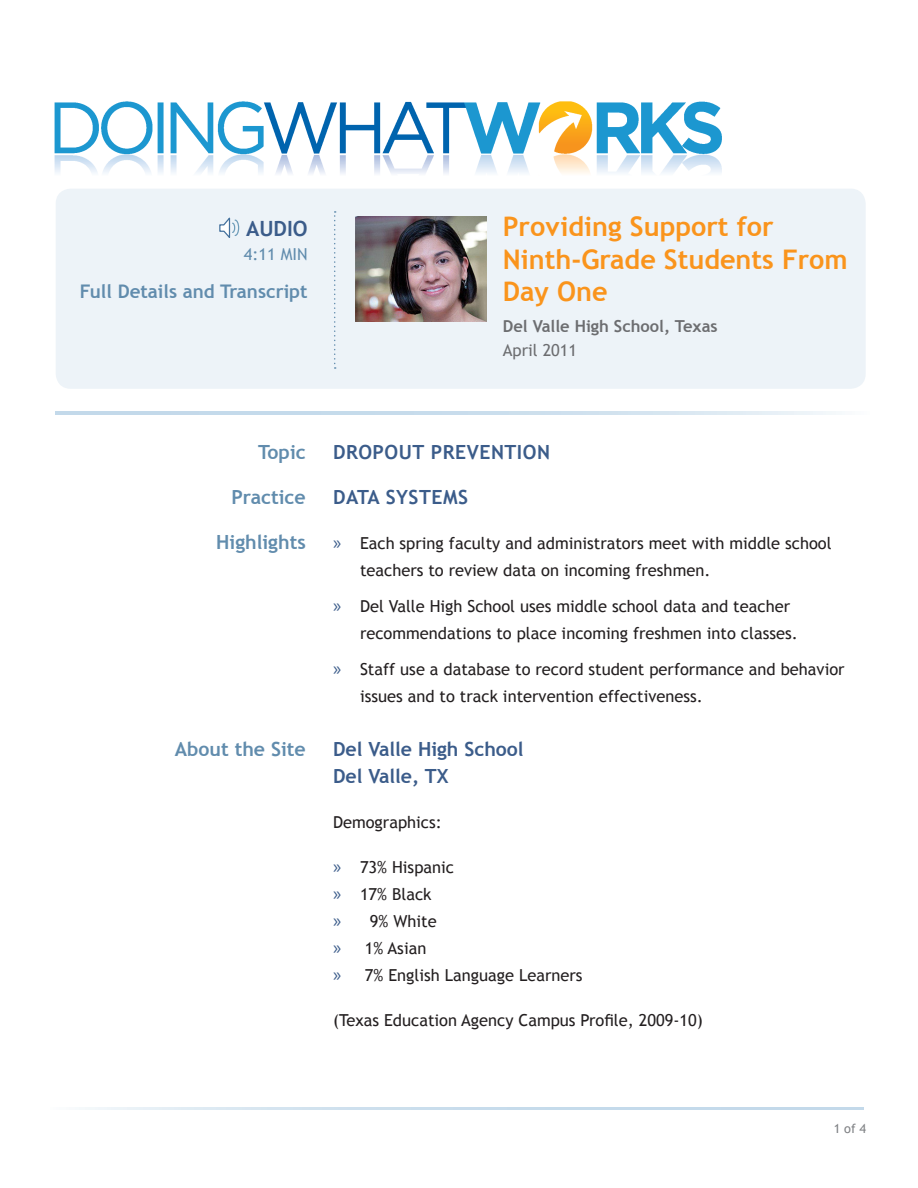
<style>
.page{position:relative;width:918px;height:1188px;background:#fff}
.page>*{position:absolute;margin:0;border:0;box-sizing:border-box;transform-origin:0 0}
.Doc_Title{font:700 27px/32.4px "Trebuchet MS";color:#fa941c}
.Media_Type{font:700 21px "Trebuchet MS";color:#3b5c8a}
.t1{font:700 19.5px "Trebuchet MS";color:#618cad}
.Body_Headings{font:700 19.5px/27px "Trebuchet MS";color:#3b5c8a}
.Topic{font:700 19.5px "Trebuchet MS";letter-spacing:.025em;color:#3b5c8a}
.Full_Details_and_Tra{font:700 18.75px "Trebuchet MS";color:#618cad}
.Body_Text_1{font:16.5px/27px "Trebuchet MS";color:#231f20}
.Site_Credit{font:700 16.5px/24px "Trebuchet MS";color:#6c6d70}
.Duration{font:16.5px "Trebuchet MS";color:#618cad}
.t2{font:12.75px "Trebuchet MS";color:#808285}
.s1{font-weight:400}
.s2{font-family:"Myriad Pro";font-size:19.5px;color:#3b5c8a}
</style>
<div class="page">
<img style="left:54px;top:101px;width:668px;height:93px">
<svg style="left:85px;top:1107px;width:779px;height:3px;background:#cee0ed"></svg>
<svg style="left:56px;top:412px;width:780px;height:3px;background:#cee0ed"></svg>
<div style="left:56px;top:189px;width:810px;height:200px;background:#edf3f8;border-radius:15px"></div>
<svg style="left:334px;top:211px;width:2px;height:158px"></svg>
<svg style="left:219px;top:217px;width:21px;height:21px"></svg>
<img style="left:356px;top:216px;width:130px;height:106px">
<p class="Media_Type" style="left:246px;top:216px;width:63px">AUDIO</p>
<p class="Duration" style="left:244px;top:245px;width:65px">4:11 MIN</p>
<p class="Full_Details_and_Tra" style="left:80px;top:280px;width:229px">Full Details and Transcript</p>
<p class="Doc_Title" style="left:503px;top:210px;width:346px">Providing Support for<br>Ninth-Grade Students From<br>Day One</p>
<p class="Site_Credit" style="left:503px;top:314px;width:216px">Del Valle High School, Texas<br><span class="s1">April 2011</span></p>
<p class="t1" style="left:258px;top:440px;width:49px">Topic</p>
<p class="t1" style="left:232px;top:485px;width:76px">Practice</p>
<p class="t1" style="left:216px;top:530px;width:91px">Highlights</p>
<p class="t1" style="left:175px;top:737px;width:132px">About the Site</p>
<p class="Topic" style="left:333px;top:440px;width:219px">DROPOUT PREVENTION</p>
<p class="Topic" style="left:333px;top:485px;width:137px">DATA SYSTEMS</p>
<p class="Body_Text_1" style="left:360px;top:530px;width:473px;text-indent:-27px"><span class="s2">»</span> Each spring faculty and administrators meet with middle school teachers to review data on incoming freshmen.</p>
<p class="Body_Text_1" style="left:360px;top:593px;width:439px;text-indent:-27px"><span class="s2">»</span> Del Valle High School uses middle school data and teacher recommendations to place incoming freshmen into classes.</p>
<p class="Body_Text_1" style="left:360px;top:656px;width:486px;text-indent:-27px"><span class="s2">»</span> Staff use a database to record student performance and behavior issues and to track intervention effectiveness.</p>
<p class="Body_Headings" style="left:333px;top:736px;width:192px">Del Valle High School<br>Del Valle, TX</p>
<p class="Body_Text_1" style="left:333px;top:809px;width:110px">Demographics:</p>
<p class="Body_Text_1" style="left:333px;top:854px;width:123px"><span class="s2">»</span> 73% Hispanic</p>
<p class="Body_Text_1" style="left:333px;top:881px;width:100px"><span class="s2">»</span> 17% Black</p>
<p class="Body_Text_1" style="left:333px;top:908px;width:105px"><span class="s2">»</span> 9% White</p>
<p class="Body_Text_1" style="left:333px;top:935px;width:95px"><span class="s2">»</span> 1% Asian</p>
<p class="Body_Text_1" style="left:333px;top:962px;width:251px"><span class="s2">»</span> 7% English Language Learners</p>
<p class="Body_Text_1" style="left:333px;top:1007px;width:371px">(Texas Education Agency Campus Profile, 2009-10)</p>
<p class="t2" style="left:834px;top:1121px;width:34px">1 of 4</p>
</div>
